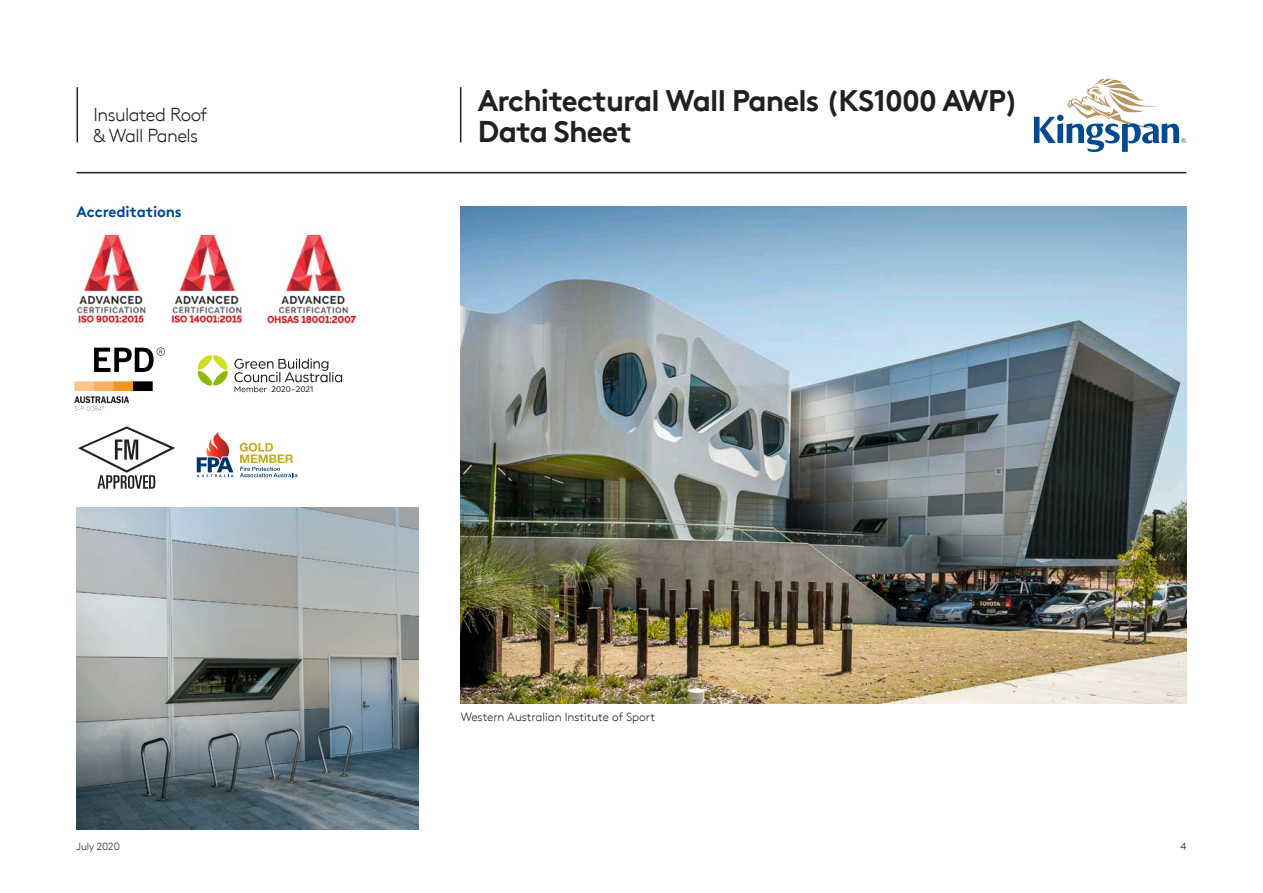
<style>
.page{position:relative;width:1263px;height:893px;background:#fff}
.page>*{position:absolute;margin:0;border:0;box-sizing:border-box;transform-origin:0 0}
.t1{font:700 30px "Kingspan Brown TT";letter-spacing:-.03em;color:#231f20}
.t2{font:700 29.7px "Kingspan Brown TT";letter-spacing:-.03em;color:#231f20}
.t3{font:300 18.75px/21.8px "Kingspan Brown TT";letter-spacing:-.03em;color:#231f20}
.Sub_Heading{font:700 15px "Kingspan Brown TT";letter-spacing:-.01em;color:#014990}
.Body{font:300 12px "Kingspan Brown TT";letter-spacing:-.005em;color:#231f20}
.t4{font:300 10.5px "Kingspan Brown TT";letter-spacing:-.005em;color:#231f20}
.t5{font:8.85px "Arboria";letter-spacing:-.03em;color:#211d1e}
</style>
<div class="page">
<svg style="left:1034px;top:79px;width:152px;height:73px"></svg>
<hr style="left:77px;top:87px;width:1px;height:55px;background:#231f20">
<hr style="left:460px;top:87px;width:1px;height:55px;background:#231f20">
<hr style="left:77px;top:172px;width:1109px;height:1px;background:#231f20">
<img style="left:461px;top:206px;width:725px;height:498px">
<img style="left:77px;top:507px;width:341px;height:322px">
<img style="left:75px;top:233px;width:71px;height:94px">
<img style="left:171px;top:230px;width:72px;height:98px">
<img style="left:265px;top:234px;width:92px;height:96px">
<svg style="left:78px;top:426px;width:97px;height:63px"></svg>
<svg style="left:240px;top:443px;width:58px;height:34px"></svg>
<img style="left:206px;top:432px;width:23px;height:25px">
<svg style="left:197px;top:457px;width:37px;height:20px"></svg>
<svg style="left:213px;top:355px;width:15px;height:15px"></svg>
<svg style="left:198px;top:355px;width:14px;height:15px"></svg>
<svg style="left:198px;top:371px;width:14px;height:15px"></svg>
<svg style="left:213px;top:371px;width:15px;height:15px"></svg>
<svg style="left:234px;top:358px;width:108px;height:34px"></svg>
<img style="left:75px;top:347px;width:89px;height:64px">
<p class="t3" style="left:94px;top:102px;width:115px">Insulated Roof &amp; Wall Panels</p>
<p class="Sub_Heading" style="left:77px;top:200px;width:107px">Accreditations</p>
<p class="t5" style="left:271px;top:383px;width:44px">2020-2021</p>
<p class="t2" style="left:478px;top:76px;width:542px">Architectural Wall Panels (KS1000 AWP)</p>
<p class="t1" style="left:478px;top:108px;width:156px">Data Sheet</p>
<p class="Body" style="left:461px;top:708px;width:196px">Western Australian Institute of Sport</p>
<p class="t4" style="left:77px;top:839px;width:45px">July 2020</p>
<p class="t4" style="left:1180px;top:839px;width:7px">4</p>
</div>
